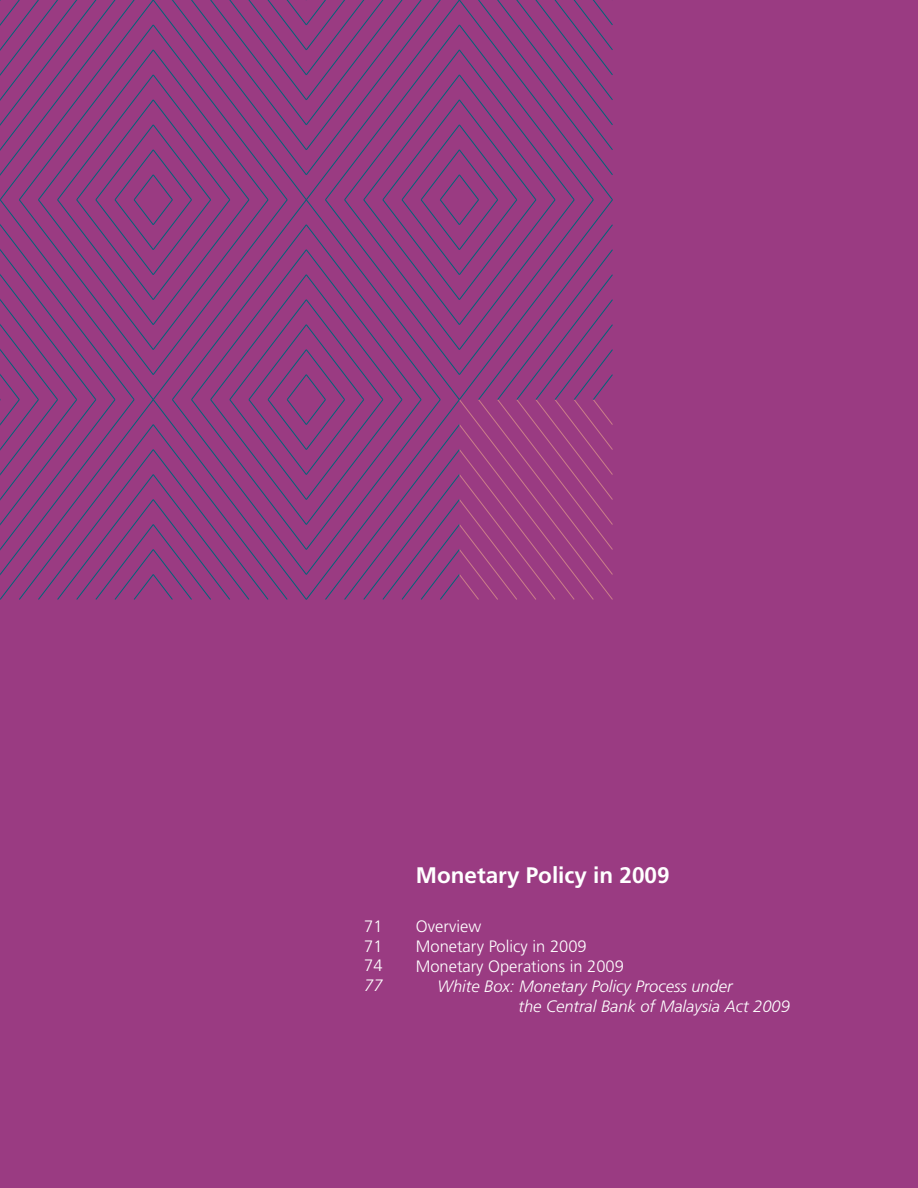
<style>
.page{position:relative;width:918px;height:1188px;background:#9a3b82}
.page>*{position:absolute;margin:0;border:0;box-sizing:border-box;transform-origin:0 0}
.t1{font:700 22.5px "Frutiger";color:#fff}
.t2{font:italic 300 16.5px/19.8px "Frutiger";color:#fff}
.t3{font:300 16.5px/19.8px "Frutiger";color:#fff}
</style>
<div class="page">
<svg style="left:0;top:0;width:613px;height:600px"></svg>
<p class="t3" style="left:364px;top:917px;width:20px;text-align:justify">71<br>71<br>74</p>
<p class="t2" style="left:364px;top:977px;width:20px">77</p>
<h1 class="t1" style="left:416px;top:866px;width:255px">Monetary Policy in 2009</h1>
<p class="t3" style="left:416px;top:918px;width:210px">Overview<br>Monetary Policy in 2009<br>Monetary Operations in 2009</p>
<p class="t2" style="left:519px;top:977px;width:273px;text-indent:-81px">White Box: Monetary Policy Process under<br>the Central Bank of Malaysia Act 2009</p>
</div>
